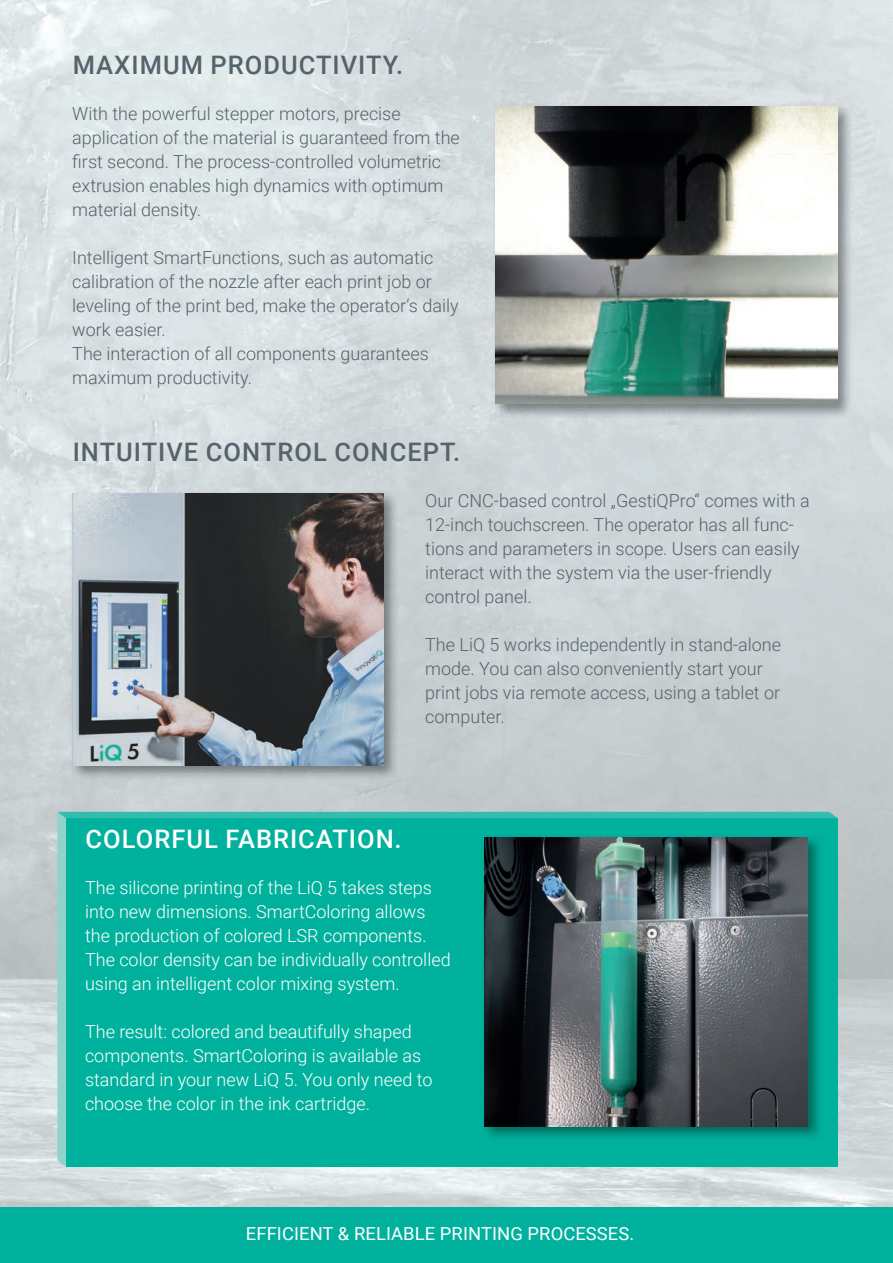
<style>
.page{position:relative;width:893px;height:1263px;background:#fff}
.page>*{position:absolute;margin:0;border:0;box-sizing:border-box;transform-origin:0 0}
.t1{font:500 25.5px "Roboto";letter-spacing:.04em;color:#55636c}
.t2{font:500 25.5px "Roboto";letter-spacing:.04em;color:#fff}
.t3{font:300 18px/24px "Roboto";color:#55636c}
.t4{font:300 18px/24px "Roboto";color:#fff}
.t5{font:18px "Roboto";letter-spacing:.005em;color:#fff}
</style>
<div class="page">
<img style="left:0;top:0;width:893px;height:1208px">
<div style="left:57px;top:812px;width:781px;height:355px;background:#00b19d"></div>
<div style="left:0;top:1208px;width:893px;height:55px;background:#00b19d"></div>
<img style="left:481px;top:834px;width:342px;height:308px">
<img style="left:485px;top:838px;width:323px;height:288px">
<img style="left:492px;top:103px;width:361px;height:317px">
<img style="left:495px;top:106px;width:343px;height:298px">
<img style="left:70px;top:490px;width:329px;height:291px">
<img style="left:73px;top:493px;width:310px;height:272px">
<h1 class="t1" style="left:73px;top:47px;width:332px">MAXIMUM PRODUCTIVITY.</h1>
<p class="t3" style="left:72px;top:101px;width:389px">With the powerful stepper motors, precise application of the material is guaranteed from the first second. The process-controlled volumetric extrusion enables high dynamics with optimum material density.</p>
<p class="t3" style="left:72px;top:245px;width:388px">Intelligent SmartFunctions, such as automatic calibration of the nozzle after each print job or leveling of the print bed, make the operator‘s daily work easier.<br>The interaction of all components guarantees maximum productivity.</p>
<h1 class="t1" style="left:73px;top:434px;width:389px">INTUITIVE CONTROL CONCEPT.</h1>
<p class="t3" style="left:425px;top:488px;width:386px">Our CNC-based control „GestiQPro“ comes with a 12-inch touchscreen. The operator has all func&shy;tions and parameters in scope. Users can easily interact with the system via the user-friendly control panel.</p>
<p class="t3" style="left:425px;top:632px;width:357px">The LiQ 5 works independently in stand- alone mode. You can also conveniently start your print jobs via remote access, using a tablet or computer.</p>
<h1 class="t2" style="left:85px;top:821px;width:318px">COLORFUL FABRICATION.</h1>
<p class="t4" style="left:85px;top:875px;width:367px">The silicone printing of the LiQ 5 takes steps into new dimensions. SmartColoring allows the production of colored LSR components.<br>The color density can be individually controlled using an intelligent color mixing system.</p>
<p class="t4" style="left:85px;top:1019px;width:349px">The result: colored and beautifully shaped components. SmartColoring is available as standard in your new LiQ 5. You only need to choose the color in the ink cartridge.</p>
<p class="t5" style="left:246px;top:1221px;width:390px">EFFICIENT &amp; RELIABLE PRINTING PROCESSES.</p>
</div>
